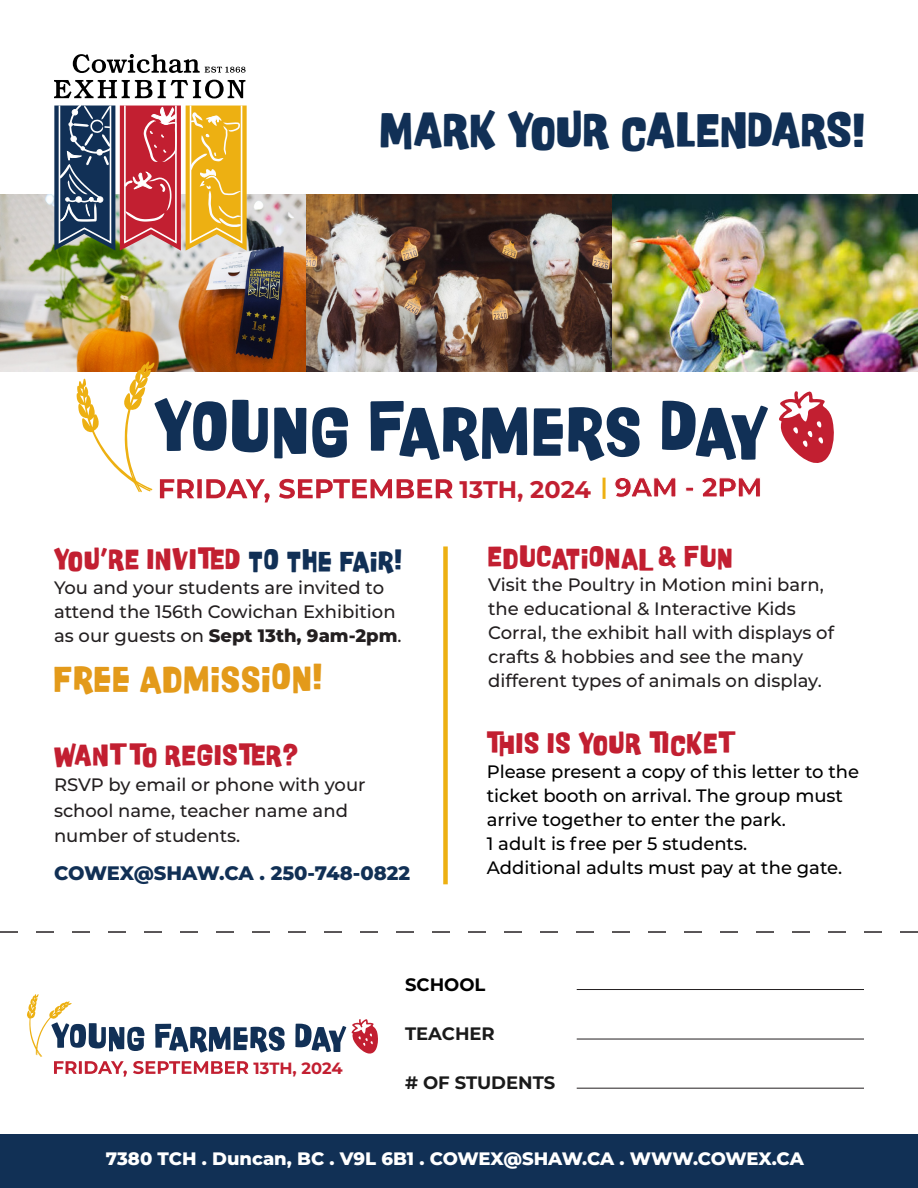
<style>
.page{position:relative;width:918px;height:1188px;background:#fff}
.page>*{position:absolute;margin:0;border:0;box-sizing:border-box;transform-origin:0 0}
.t1{font:700 45px "P22 Nudgewink";letter-spacing:.04em;color:#113056}
.t2{font:700 34.5px "P22 Nudgewink";letter-spacing:.06em;color:#e39a1a}
.t3{font:700 27px "P22 Nudgewink";letter-spacing:.06em;color:#c21f31}
.date{font:100 24px "Montserrat";color:#c21f31}
.t4{font:800 19.5px "Montserrat";color:#113055}
.t5{font:500 18px/24px "Montserrat";color:#231f20}
.t6{font:500 18px/24px "Montserrat";color:#000}
.t7{font:100 18px "Montserrat";color:#fff}
.t8{font:700 18px "Montserrat";color:#1a1a1a}
.t9{font:700 18px "Montserrat";color:#000}
.date-2{font:100 16.35px "Montserrat";color:#c21f31}
.s1{color:#113056}
.s2{font-weight:800}
</style>
<div class="page">
<div style="left:0;top:1134px;width:918px;height:54px;background:#113055"></div>
<img style="left:0;top:194px;width:918px;height:177px">
<div style="left:443px;top:546px;width:5px;height:338px;background:#edb012"></div>
<svg style="left:0;top:931px;width:918px;height:2px"></svg>
<hr style="left:577px;top:989px;width:287px;height:1px;background:#231f20">
<hr style="left:577px;top:1039px;width:287px;height:1px;background:#231f20">
<hr style="left:577px;top:1088px;width:287px;height:1px;background:#231f20">
<svg style="left:27px;top:994px;width:351px;height:83px"></svg>
<svg style="left:779px;top:391px;width:55px;height:72px"></svg>
<svg style="left:77px;top:361px;width:691px;height:141px"></svg>
<hr style="left:603px;top:478px;width:3px;height:21px;background:#edb012">
<svg style="left:54px;top:105px;width:193px;height:146px;background:#ab7b5f"></svg>
<svg style="left:54px;top:80px;width:98px;height:18px"></svg>
<svg style="left:158px;top:80px;width:87px;height:18px"></svg>
<svg style="left:73px;top:54px;width:173px;height:19px"></svg>
<div style="left:461px;top:466px;width:135px;height:43px;background:#fff"></div>
<div style="left:254px;top:1056px;width:101px;height:26px;background:#fff"></div>
<p class="t1" style="left:380px;top:109px;width:485px">MARK YOUR CALENDARS!</p>
<p class="t3" style="left:54px;top:546px;width:349px">YOU’RE INVITED <span class="s1">TO THE FAIR!</span></p>
<p class="t5" style="left:54px;top:575px;width:349px">You and your students are invited to attend the 156th Cowichan Exhibition as our guests on <span class="s2">Sept 13th, 9am-2pm</span>.</p>
<p class="t2" style="left:54px;top:660px;width:269px">FREE ADMISSION!</p>
<p class="t3" style="left:54px;top:743px;width:245px">WANT TO REGISTER?</p>
<p class="t5" style="left:54px;top:772px;width:313px;line-height:25.5px">RSVP by email or phone with your school name, teacher name and number of students.</p>
<p class="t4" style="left:54px;top:859px;width:358px">COWEX@SHAW.CA . 250-748-0822</p>
<p class="date" style="left:460px;top:473px;width:133px">13TH, 2024</p>
<p class="t3" style="left:488px;top:543px;width:245px">EDUCATIONAL &amp; FUN</p>
<p class="t5" style="left:488px;top:571px;width:347px">Visit the Poultry in Motion mini barn, the educational &amp; Interactive Kids Corral, the exhibit hall with displays of crafts &amp; hobbies and see the many different types of animals on display.</p>
<p class="t3" style="left:487px;top:731px;width:245px">THIS IS YOUR TICKET</p>
<p class="t6" style="left:487px;top:759px;width:374px">Please present a copy of this letter to the ticket booth on arrival. The group must arrive together to enter the park.<br>1 adult is free per 5 students.<br>Additional adults must pay at the gate.</p>
<p class="date-2" style="left:254px;top:1057px;width:91px">13TH, 2024</p>
<p class="t9" style="left:405px;top:971px;width:82px">SCHOOL</p>
<p class="t8" style="left:405px;top:1021px;width:91px">TEACHER</p>
<p class="t8" style="left:405px;top:1070px;width:152px"># OF STUDENTS</p>
<p class="t7" style="left:106px;top:1147px;width:700px">7380 TCH . Duncan, BC . V9L 6B1 . COWEX@SHAW.CA . WWW.COWEX.CA</p>
</div>
